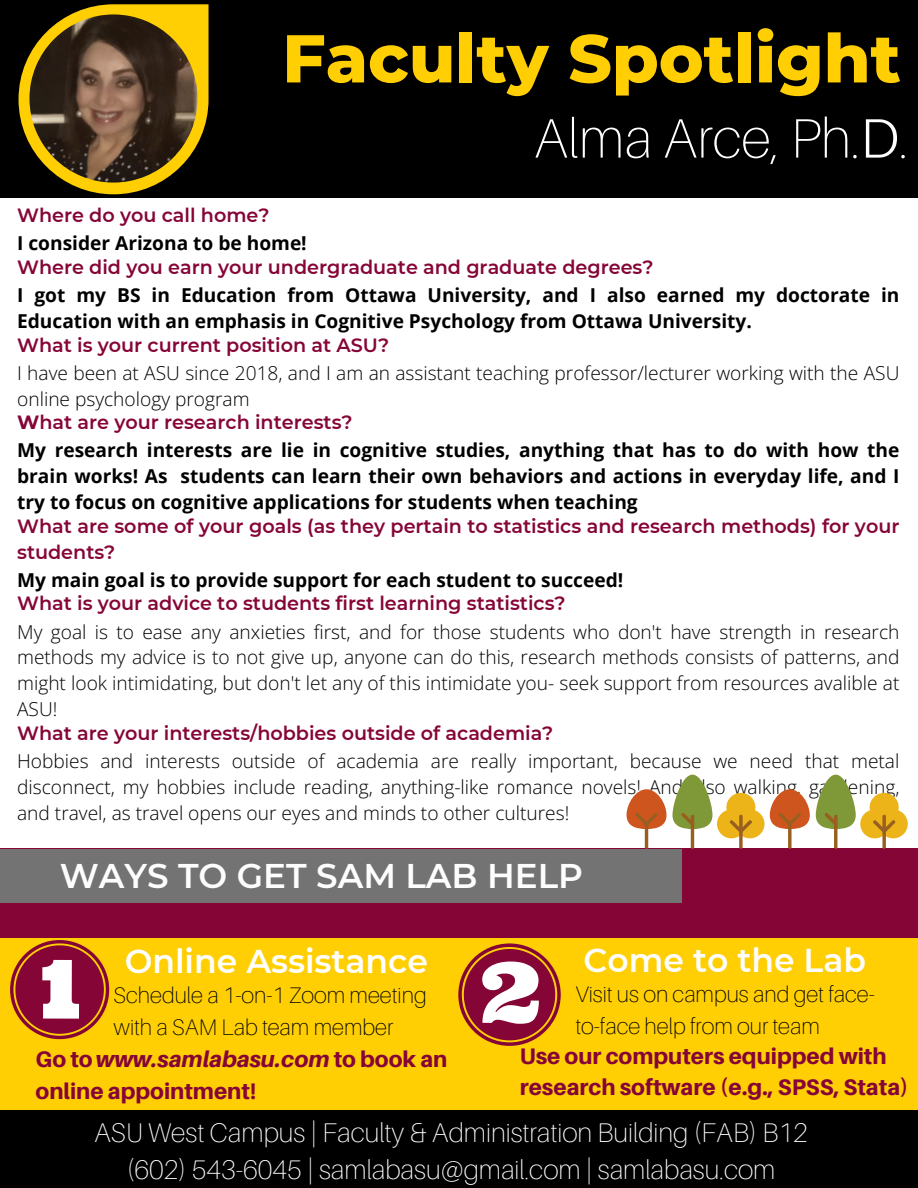
<style>
.page{position:relative;width:918px;height:1188px;background:#fff}
.page>*{position:absolute;margin:0;border:0;box-sizing:border-box;transform-origin:0 0}
.t1{font:800 67.5px "Montserrat";color:#ffcf04}
.t2{font:100 55.5px "Aileron";color:#fff}
.t3{font:600 34.2px "Montserrat";color:#fdfdfd}
.t4{font:600 33px "Montserrat";color:#fff}
.t5{font:600 33px "Montserrat";color:#fdfdfd}
.t6{font:100 27px/37.2px "Aileron";color:#fdfdfd;text-align:center}
.t7{font:800 22.5px/31.5px "Aileron";color:#860537}
.t8{font:100 22.5px/31.5px "Aileron";color:#000}
.t9{font:300 19.2px/25.8px "Open Sans";color:#000;text-align:justify}
.t10{font:700 19.2px/25.8px "Open Sans";color:#000}
.t11{font:600 19.2px/25.8px "Montserrat";color:#860537}
.s1{font-weight:300}
.s2{font-weight:700}
.s3{font-style:italic}
</style>
<div class="page">
<div style="left:0;top:0;width:918px;height:197px;background:#000"></div>
<div style="left:468px;top:848px;width:450px;height:340px;background:#ffcf04"></div>
<div style="left:0;top:848px;width:745px;height:340px;background:#ffcf04"></div>
<div style="left:0;top:848px;width:918px;height:90px;background:#860537"></div>
<svg style="left:19px;top:4px;width:190px;height:190px"></svg>
<img style="left:29px;top:14px;width:168px;height:169px">
<div style="left:726px;top:793px;width:29px;height:29px;background:#edb41a;border-radius:50%"></div>
<div style="left:717px;top:809px;width:29px;height:29px;background:#edb41a;border-radius:50%"></div>
<div style="left:735px;top:809px;width:30px;height:29px;background:#edb41a;border-radius:50%"></div>
<svg style="left:729px;top:814px;width:24px;height:35px"></svg>
<svg style="left:627px;top:775px;width:85px;height:74px"></svg>
<div style="left:870px;top:793px;width:29px;height:29px;background:#edb41a;border-radius:50%"></div>
<div style="left:860px;top:809px;width:29px;height:29px;background:#edb41a;border-radius:50%"></div>
<div style="left:879px;top:809px;width:29px;height:29px;background:#edb41a;border-radius:50%"></div>
<svg style="left:872px;top:814px;width:24px;height:35px"></svg>
<svg style="left:770px;top:789px;width:40px;height:60px"></svg>
<svg style="left:816px;top:775px;width:40px;height:74px"></svg>
<div style="left:0;top:849px;width:682px;height:53px;background:#737373"></div>
<svg style="left:10px;top:940px;width:99px;height:99px"></svg>
<div style="left:0;top:1110px;width:918px;height:78px;background:#000"></div>
<svg style="left:458px;top:943px;width:103px;height:103px"></svg>
<p class="t1" style="left:282px;top:17px;width:620px">Faculty Spotlight</p>
<h1 class="t2" style="left:534px;top:104px;width:376px">Alma Arce, Ph.<span class="s1">D</span>.</h1>
<p class="t11" style="left:17px;top:203px;width:254px">Where do you call home?</p>
<p class="t10" style="left:17px;top:230px;width:291px">I consider Arizona to be home!</p>
<p class="t11" style="left:17px;top:254px;width:638px">Where did you earn your undergraduate and graduate degrees?</p>
<p class="t10" style="left:17px;top:282px;width:884px">I got my BS in Education from Ottawa University, and I also earned my doctorate in<br>Education with an emphasis in Cognitive Psychology from Ottawa University.</p>
<p class="t11" style="left:17px;top:332px;width:374px">What is your current position at ASU?</p>
<p class="t9" style="left:17px;top:359px;width:884px">I have been at ASU since 2018, and I am an assistant teaching professor/lecturer working with the ASU online psychology program</p>
<p class="t11" style="left:17px;top:410px;width:337px"><span class="s2">W</span>hat are your research interests?</p>
<p class="t10" style="left:17px;top:437px;width:884px;text-align:justify">My research interests are lie in cognitive studies, anything that has to do with how the brain works! As students can learn their own behaviors and actions in everyday life, and I try to focus on cognitive applications for students when teaching</p>
<p class="t11" style="left:17px;top:513px;width:884px">What are some of your goals (as they pertain to statistics and research methods) for your students?</p>
<p class="t10" style="left:17px;top:566px;width:608px">My main goal is to provide support for each student to succeed!</p>
<p class="t11" style="left:17px;top:591px;width:550px">What is your advice to students first learning statistics?</p>
<p class="t9" style="left:17px;top:618px;width:884px">My goal is to ease any anxieties first, and for those students who don't have strength in research methods my advice is to not give up, anyone can do this, research methods consists of patterns, and might look intimidating, but don't let any of this intimidate you- seek support from resources avalible at ASU!</p>
<p class="t11" style="left:17px;top:720px;width:538px">What are your interests/hobbies outside of academia?</p>
<p class="t9" style="left:17px;top:748px;width:884px">Hobbies and interests outside of academia are really important, because we need that metal disconnect, my hobbies include reading, anything-like romance novels! And also walking, gardening, and travel, as travel opens our eyes and minds to other cultures!</p>
<p class="t3" style="left:60px;top:854px;width:525px">WAYS TO GET SAM LAB HELP</p>
<p class="t4" style="left:125px;top:941px;width:305px">Online Assistance</p>
<h4 class="t8" style="left:114px;top:979px;width:315px">Schedule a 1-on-1 Zoom meeting with a SAM Lab team member</h4>
<p class="t7" style="left:36px;top:1043px;width:413px">Go to <span class="s3">www.samlabasu.com</span> to book an online appointment!</p>
<p class="t5" style="left:583px;top:940px;width:284px">Come to the Lab</p>
<h6 class="t8" style="left:575px;top:978px;width:301px">Visit us on campus and get face&shy;to-face help from our team</h6>
<h4 class="t7" style="left:520px;top:1040px;width:391px">Use our computers equipped with research software (e.g., SPSS, Stata)</h4>
<h3 class="t6" style="left:94px;top:1114px;width:715px">ASU West Campus | Faculty &amp; Administration Building (FAB) B12 (602) 543-6045 | samlabasu@gmail.com | samlabasu.com</h3>
</div>
